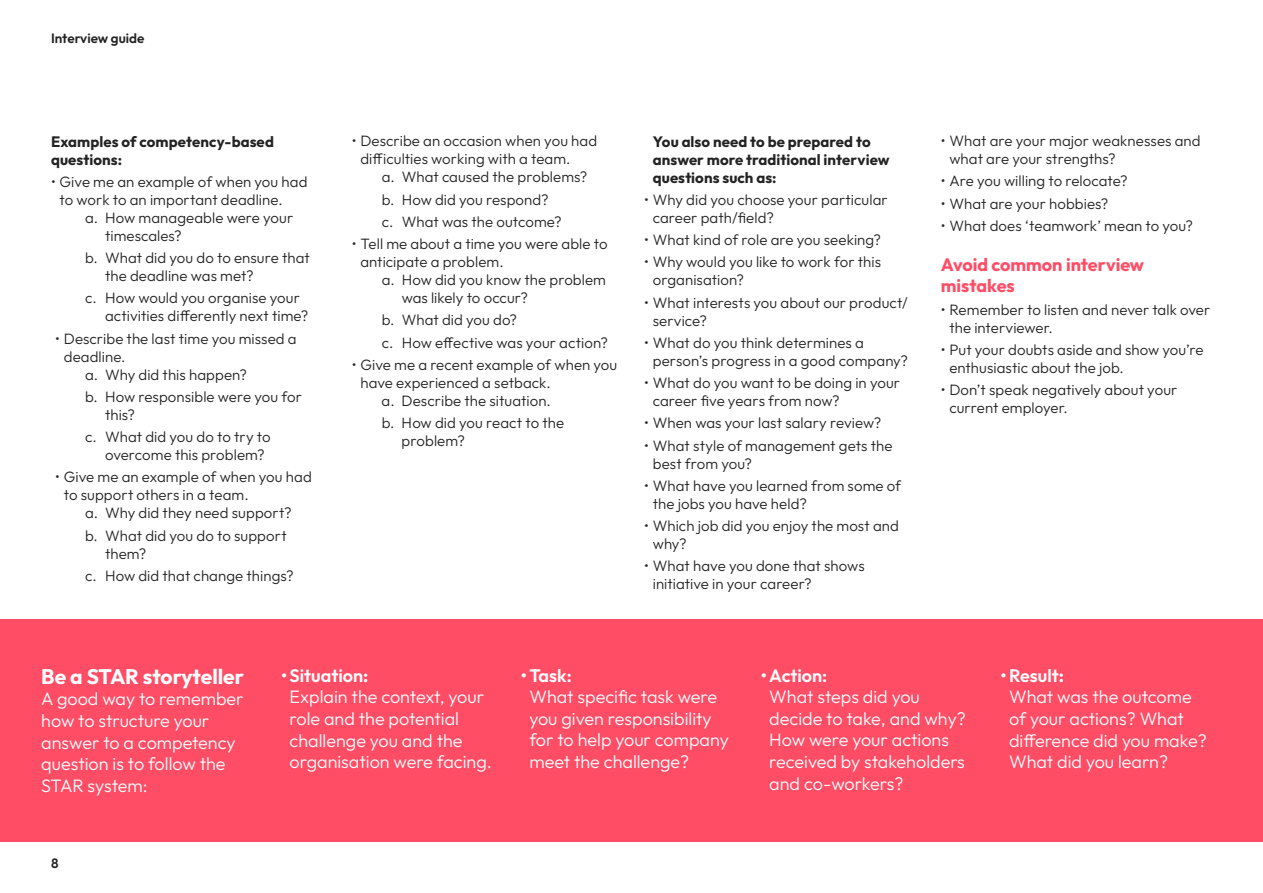
<style>
.page{position:relative;width:1263px;height:893px;background:#fff}
.page>*{position:absolute;margin:0;border:0;box-sizing:border-box;transform-origin:0 0}
.t1{font:700 21px "Outfit";letter-spacing:-.005em;color:#fff}
.t2{font:300 18px/21.6px "Outfit";color:#fff}
.t3{font:700 18px/21.6px "Outfit";letter-spacing:-.005em;color:#ff4d66}
.t4{font:600 18px "Outfit";color:#fff}
.t5{font:300 15px/18px "Outfit";letter-spacing:.005em;color:#232323}
.t6{font:700 15px/18px "Outfit";letter-spacing:.005em;color:#232323}
.t7{font:600 13.5px "Outfit";color:#232323}
.s1{font-weight:600}
.s2{font-weight:700}
</style>
<div class="page">
<div style="left:0;top:620px;width:1263px;height:222px;background:#ff4d66"></div>
<p class="t7" style="left:51px;top:30px;width:95px">Interview guide</p>
<p class="t6" style="left:51px;top:132px;width:224px">Examples of competency-based questions:</p>
<p class="t5" style="left:60px;top:173px;width:249px;text-indent:-9px">• Give me an example of when you had to work to an important deadline.</p>
<p class="t5" style="left:105px;top:209px;width:190px;text-indent:-20px">a. How manageable were your timescales?</p>
<p class="t5" style="left:105px;top:249px;width:206px;text-indent:-20px">b. What did you do to ensure that the deadline was met?</p>
<p class="t5" style="left:105px;top:289px;width:205px;text-indent:-20px">c. How would you organise your activities differently next time?</p>
<p class="t5" style="left:55px;top:329px;width:243px">• Describe the last time you missed a</p>
<p class="t5" style="left:64px;top:347px;width:63px">deadline.</p>
<p class="t5" style="left:85px;top:365px;width:164px">a. Why did this happen?</p>
<p class="t5" style="left:105px;top:388px;width:198px;text-indent:-20px">b. How responsible were you for this?</p>
<p class="t5" style="left:105px;top:428px;width:167px;text-indent:-20px">c. What did you do to try to overcome this problem?</p>
<p class="t5" style="left:64px;top:468px;width:249px;text-indent:-9px">• Give me an example of when you had to support others in a team.</p>
<p class="t5" style="left:85px;top:502px;width:208px;line-height:22.2px">a. Why did they need support? b. What did you do to support</p>
<p class="t5" style="left:85px;top:542px;width:210px;line-height:22.2px;text-indent:20px">them?<br>c. How did that change things?</p>
<p class="t5" style="left:360px;top:132px;width:238px;text-indent:-9px">• Describe an occasion when you had difficulties working with a team.</p>
<p class="t5" style="left:382px;top:166px;width:207px;line-height:22.2px">a. What caused the problems? b. How did you respond?<br>c. What was the outcome?</p>
<p class="t5" style="left:360px;top:235px;width:249px;text-indent:-9px">• Tell me about a time you were able to anticipate a problem.</p>
<p class="t5" style="left:402px;top:271px;width:206px;text-indent:-20px">a. How did you know the problem was likely to occur?</p>
<p class="t5" style="left:382px;top:309px;width:228px;line-height:22.2px">b. What did you do?<br>c. How effective was your action?</p>
<p class="t5" style="left:352px;top:355px;width:267px">• Give me a recent example of when you</p>
<p class="t5" style="left:360px;top:373px;width:192px">have experienced a setback.</p>
<p class="t5" style="left:382px;top:391px;width:171px">a. Describe the situation.</p>
<p class="t5" style="left:402px;top:414px;width:164px;text-indent:-20px">b. How did you react to the problem?</p>
<p class="t6" style="left:653px;top:132px;width:238px">You also need to be prepared to answer more traditional interview questions such as:</p>
<p class="t5" style="left:653px;top:190px;width:237px;text-indent:-9px">• Why did you choose your particular career path/field?</p>
<p class="t5" style="left:644px;top:231px;width:238px">• What kind of role are you seeking?</p>
<p class="t5" style="left:653px;top:253px;width:230px;text-indent:-9px">• Why would you like to work for this organisation?</p>
<p class="t5" style="left:653px;top:293px;width:256px;text-indent:-9px">• What interests you about our product/ service?</p>
<p class="t5" style="left:653px;top:333px;width:257px;text-indent:-9px">• What do you think determines a person’s progress in a good company?</p>
<p class="t5" style="left:653px;top:374px;width:249px;text-indent:-9px">• What do you want to be doing in your career five years from now?</p>
<p class="t5" style="left:644px;top:414px;width:238px">• When was your last salary review?</p>
<p class="t5" style="left:653px;top:436px;width:241px;text-indent:-9px">• What style of management gets the best from you?</p>
<p class="t5" style="left:653px;top:476px;width:250px;text-indent:-9px">• What have you learned from some of the jobs you have held?</p>
<p class="t5" style="left:653px;top:517px;width:248px;text-indent:-9px">• Which job did you enjoy the most and why?</p>
<p class="t5" style="left:653px;top:557px;width:213px;text-indent:-9px">• What have you done that shows initiative in your career?</p>
<p class="t5" style="left:949px;top:132px;width:253px;text-indent:-9px">• What are your major weaknesses and what are your strengths?</p>
<p class="t5" style="left:941px;top:172px;width:188px">• Are you willing to relocate?</p>
<p class="t5" style="left:941px;top:194px;width:169px">• What are your hobbies?</p>
<p class="t5" style="left:941px;top:217px;width:254px">• What does ‘teamwork’ mean to you?</p>
<p class="t3" style="left:941px;top:254px;width:205px">Avoid common interview mistakes</p>
<p class="t5" style="left:949px;top:300px;width:262px;text-indent:-9px">• Remember to listen and never talk over the interviewer.</p>
<p class="t5" style="left:949px;top:340px;width:256px;text-indent:-9px">• Put your doubts aside and show you’re enthusiastic about the job.</p>
<p class="t5" style="left:949px;top:381px;width:229px;text-indent:-9px">• Don’t speak negatively about your current employer.</p>
<h1 class="t1" style="left:41px;top:664px;width:204px">Be a STAR storyteller</h1>
<p class="t2" style="left:41px;top:688px;width:204px">A good way to remember how to structure your answer to a competency question is to follow the<br>STAR system:</p>
<p class="t7" style="left:51px;top:856px;width:9px">8</p>
<p class="t2" style="left:290px;top:664px;width:204px;text-indent:-8px"><span class="s1">•Situation</span><span class="s2">:<br></span>Explain the context, your role and the potential challenge you and the organisation were facing.</p>
<p class="t4" style="left:521px;top:665px;width:52px">•Task:</p>
<p class="t2" style="left:529px;top:686px;width:201px">What specific task were you given responsibility for to help your company meet the challenge?</p>
<p class="t4" style="left:761px;top:665px;width:68px">•Action:</p>
<p class="t2" style="left:769px;top:686px;width:198px">What steps did you decide to take, and why?<br>How were your actions received by stakeholders and co-workers?</p>
<p class="t2" style="left:1009px;top:664px;width:199px;text-indent:-8px"><span class="s1">•Result</span><span class="s2">:<br></span>What was the outcome of your actions? What difference did you make?<br>What did you learn?</p>
</div>
